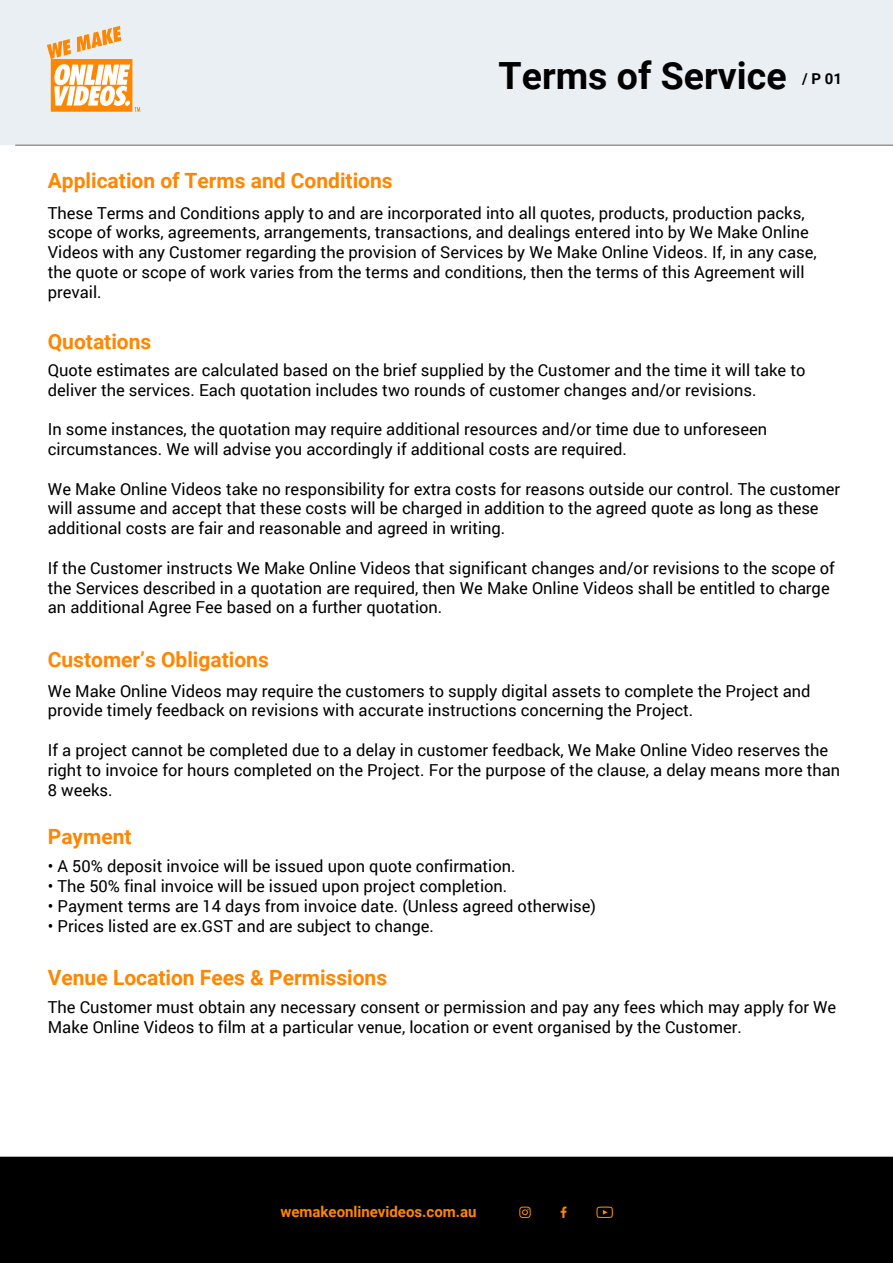
<style>
.page{position:relative;width:893px;height:1263px;background:#e9eff2}
.page>*{position:absolute;margin:0;border:0;box-sizing:border-box;transform-origin:0 0}
.t1{font:700 37.5px "Roboto";color:#000}
.t2{font:700 21px "Roboto";color:#ff8600}
.t3{font:16.5px/19.8px "Roboto";color:#000}
.t4{font:700 15px "Roboto";color:#ff8600}
.t5{font:700 15px "Roboto";color:#000}
</style>
<div class="page">
<div style="left:0;top:1157px;width:893px;height:106px;background:#000"></div>
<svg style="left:561px;top:1206px;width:6px;height:12px"></svg>
<svg style="left:519px;top:1206px;width:12px;height:12px"></svg>
<svg style="left:596px;top:1206px;width:17px;height:12px"></svg>
<div style="left:0;top:145px;width:893px;height:1012px;background:#fff"></div>
<hr style="left:15px;top:145px;width:878px;height:1px;background:#666">
<svg style="left:47px;top:26px;width:93px;height:86px"></svg>
<p class="t2" style="left:48px;top:172px;width:346px">Application of Terms and Conditions</p>
<h1 class="t1" style="left:499px;top:60px;width:289px">Terms of Service</h1>
<p class="t5" style="left:802px;top:72px;width:41px">/ P 01</p>
<p class="t3" style="left:48px;top:204px;width:770px">These Terms and Conditions apply to and are incorporated into all quotes, products, production packs, scope of works, agreements, arrangements, transactions, and dealings entered into by We Make Online Videos with any Customer regarding the provision of Services by We Make Online Videos. If, in any case, the quote or scope of work varies from the terms and conditions, then the terms of this Agreement will prevail.</p>
<p class="t2" style="left:48px;top:333px;width:105px">Quotations</p>
<p class="t3" style="left:48px;top:361px;width:759px">Quote estimates are calculated based on the brief supplied by the Customer and the time it will take to deliver the services. Each quotation includes two rounds of customer changes and/or revisions.</p>
<p class="t3" style="left:48px;top:420px;width:721px">In some instances, the quotation may require additional resources and/or time due to unforeseen circumstances. We will advise you accordingly if additional costs are required.</p>
<p class="t3" style="left:48px;top:480px;width:794px">We Make Online Videos take no responsibility for extra costs for reasons outside our control. The customer will assume and accept that these costs will be charged in addition to the agreed quote as long as these additional costs are fair and reasonable and agreed in writing.</p>
<p class="t3" style="left:48px;top:559px;width:789px">If the Customer instructs We Make Online Videos that significant changes and/or revisions to the scope of the Services described in a quotation are required, then We Make Online Videos shall be entitled to charge an additional Agree Fee based on a further quotation.</p>
<p class="t2" style="left:48px;top:651px;width:223px">Customer’s Obligations</p>
<p class="t3" style="left:48px;top:682px;width:764px">We Make Online Videos may require the customers to supply digital assets to complete the Project and provide timely feedback on revisions with accurate instructions concerning the Project.</p>
<p class="t3" style="left:48px;top:741px;width:794px">If a project cannot be completed due to a delay in customer feedback, We Make Online Video reserves the right to invoice for hours completed on the Project. For the purpose of the clause, a delay means more than<br>8 weeks.</p>
<p class="t2" style="left:48px;top:828px;width:85px">Payment</p>
<p class="t3" style="left:48px;top:857px;width:550px">ï A 50% deposit invoice will be issued upon quote confirmation.<br>ï The 50% final invoice will be issued upon project completion.<br>ï Payment terms are 14 days from invoice date. (Unless agreed otherwise) ï Prices listed are ex.GST and are subject to change.</p>
<p class="t2" style="left:48px;top:969px;width:341px">Venue Location Fees &amp; Permissions</p>
<p class="t3" style="left:48px;top:998px;width:790px">The Customer must obtain any necessary consent or permission and pay any fees which may apply for We<br>Make Online Videos to film at a particular venue, location or event organised by the Customer.</p>
<p class="t4" style="left:280px;top:1205px;width:198px">wemakeonlinevideos.com.au</p>
</div>
